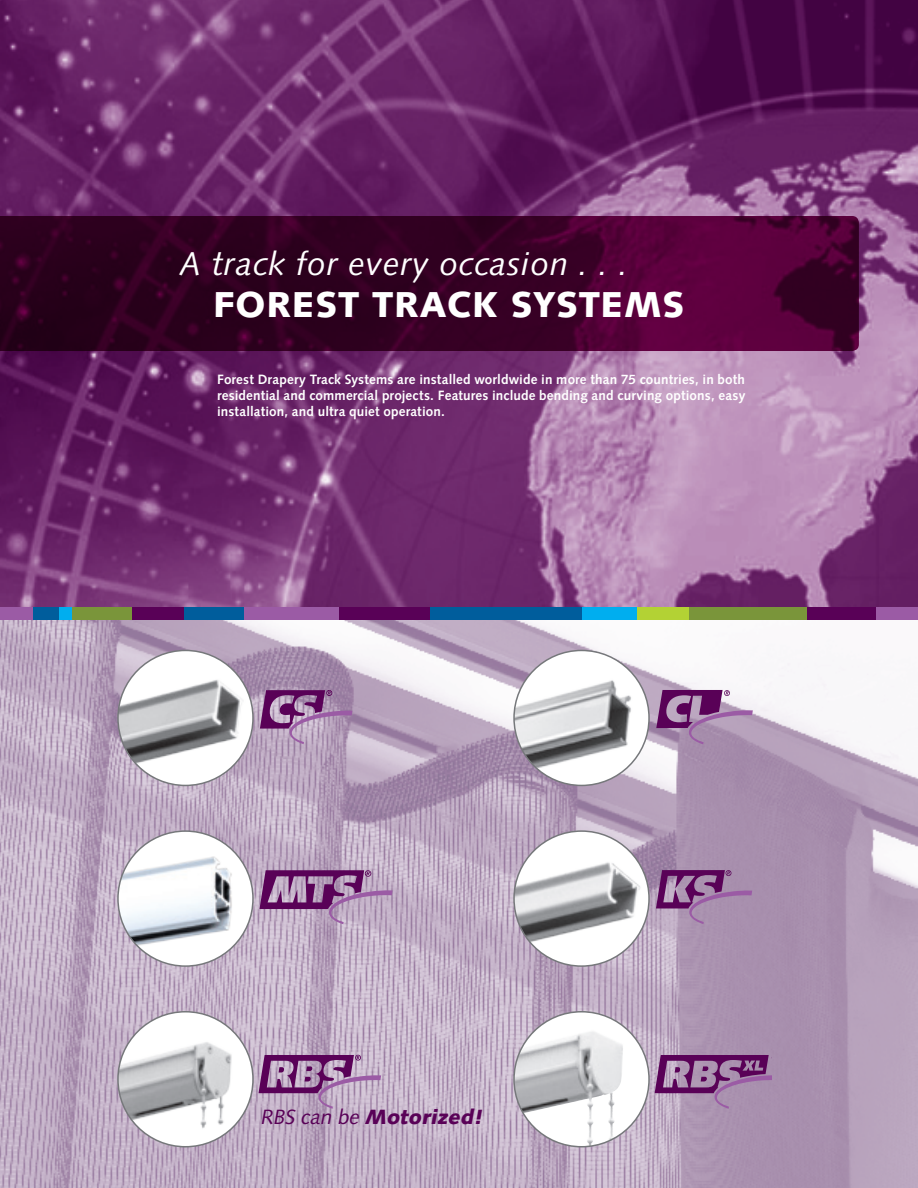
<style>
.page{position:relative;width:918px;height:1188px;background:#fff}
.page>*{position:absolute;margin:0;border:0;box-sizing:border-box;transform-origin:0 0}
.t1{font:900 36px "Syntax";letter-spacing:.025em;color:#fff}
.t2{font:italic 33px "Syntax";letter-spacing:.025em;color:#fff}
.t3{font:italic 900 20.7px "Syntax";color:#590157}
.t4{font:700 13.5px/16.2px "Syntax";letter-spacing:.01em;color:#fff;text-align:justify}
.s1{font-weight:400}
</style>
<div class="page">
<img style="left:0;top:0;width:918px;height:1188px">
<svg style="left:0;top:216px;width:859px;height:135px;background:#3b0027"></svg>
<div style="left:118px;top:650px;width:135px;height:135px;background:#fff;border-radius:50%"></div>
<img style="left:118px;top:677px;width:132px;height:108px">
<svg style="left:260px;top:690px;width:92px;height:54px;background:#9e77a2"></svg>
<div style="left:514px;top:650px;width:135px;height:135px;background:#fff;border-radius:50%"></div>
<img style="left:514px;top:676px;width:123px;height:109px">
<svg style="left:656px;top:690px;width:97px;height:54px;background:#9f77a2"></svg>
<div style="left:242px;top:607px;width:97px;height:13px;background:#9b5ba5"></div>
<div style="left:872px;top:607px;width:27px;height:13px;background:#9b5ba5"></div>
<div style="left:0;top:607px;width:33px;height:13px;background:#9b5ba5"></div>
<div style="left:58px;top:607px;width:14px;height:13px;background:#00aeef"></div>
<div style="left:582px;top:607px;width:55px;height:13px;background:#00aeef"></div>
<div style="left:183px;top:607px;width:61px;height:13px;background:#005d9c"></div>
<div style="left:429px;top:607px;width:153px;height:13px;background:#005d9c"></div>
<div style="left:33px;top:607px;width:25px;height:13px;background:#005d9c"></div>
<div style="left:339px;top:607px;width:90px;height:13px;background:#590157"></div>
<div style="left:806px;top:607px;width:70px;height:13px;background:#590157"></div>
<div style="left:72px;top:607px;width:60px;height:13px;background:#7a953a"></div>
<div style="left:688px;top:607px;width:118px;height:13px;background:#7a953a"></div>
<div style="left:132px;top:607px;width:51px;height:13px;background:#590157"></div>
<div style="left:637px;top:607px;width:51px;height:13px;background:#b3d234"></div>
<div style="left:898px;top:607px;width:20px;height:13px;background:#9b5ba5"></div>
<div style="left:118px;top:1012px;width:135px;height:135px;background:#fff;border-radius:50%"></div>
<img style="left:118px;top:1036px;width:117px;height:111px">
<svg style="left:259px;top:1055px;width:122px;height:54px;background:#a680a9"></svg>
<svg style="left:514px;top:1012px;width:135px;height:135px"></svg>
<img style="left:514px;top:1030px;width:96px;height:116px">
<svg style="left:655px;top:1055px;width:116px;height:54px;background:#946897"></svg>
<div style="left:514px;top:831px;width:135px;height:135px;background:#fff;border-radius:50%"></div>
<img style="left:514px;top:854px;width:131px;height:112px">
<svg style="left:656px;top:870px;width:96px;height:54px;background:#986f9c"></svg>
<div style="left:118px;top:831px;width:135px;height:135px;background:#fff;border-radius:50%"></div>
<img style="left:118px;top:856px;width:129px;height:110px">
<svg style="left:259px;top:870px;width:134px;height:54px;background:#a078a3"></svg>
<p class="t2" style="left:179px;top:244px;width:451px">A track for every occasion . . .</p>
<p class="t1" style="left:213px;top:283px;width:473px">FOREST TRACK SYSTEMS</p>
<p class="t4" style="left:217px;top:371px;width:530px">Forest Drapery Track Systems are installed worldwide in more than 75 countries, in both residential and commercial projects. Features include bending and curving options, easy installation, and ultra quiet operation.</p>
<p class="t3" style="left:260px;top:1105px;width:228px"><span class="s1">RBS can be</span> Motorized!</p>
</div>
